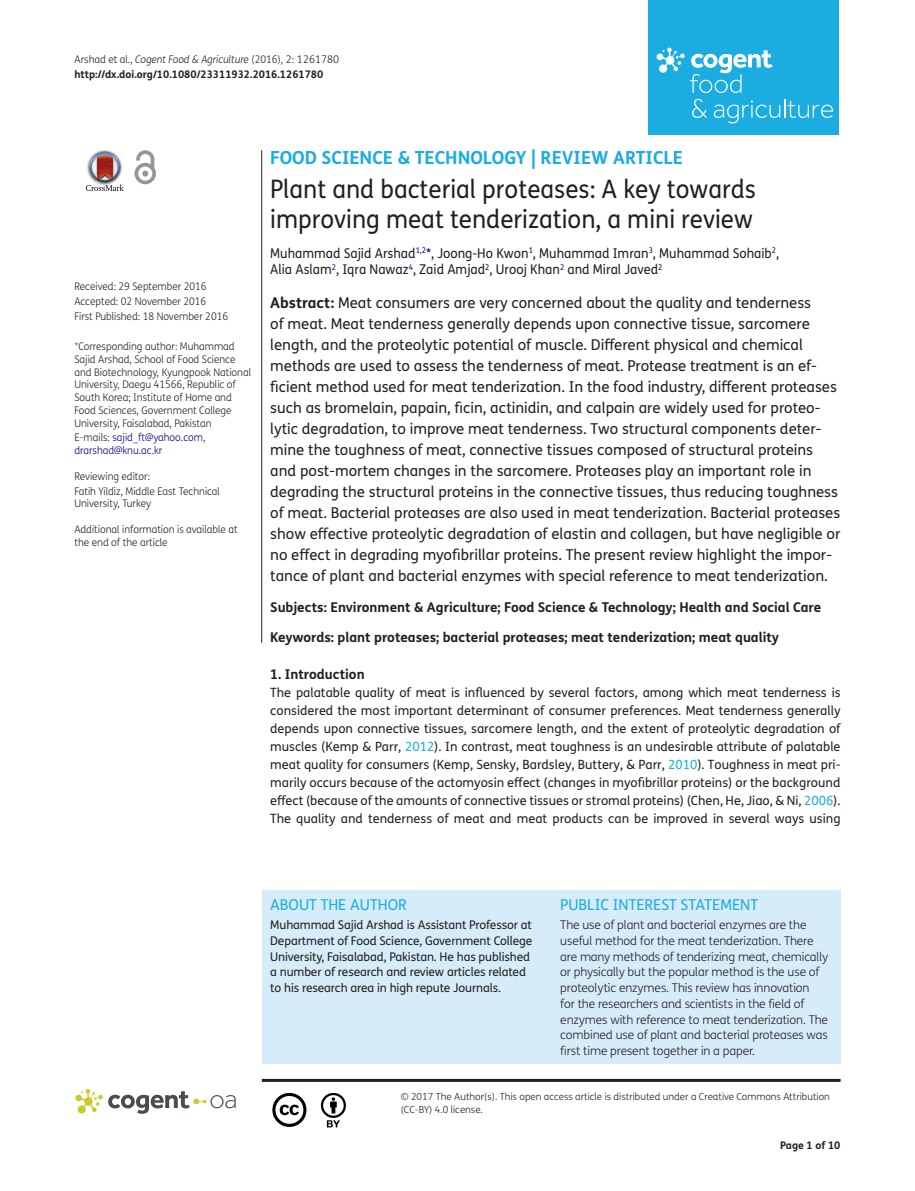
<style>
.page{position:relative;width:915px;height:1191px;background:#fff}
.page>*{position:absolute;margin:0;border:0;box-sizing:border-box;transform-origin:0 0}
.t1{font:25.5px/30px "FS Me Pro";color:#231f20;scale:.95 1}
.t2{font:700 18px "FS Me Pro";color:#1bace1}
.t3{font:15px/21px "FS Me Pro";color:#231f20}
.t4{font:15px "FS Me Pro";color:#1bace1}
.t5{font:700 13.5px "FS Me Pro";color:#231f20}
.t6{font:13.5px/16.5px "FS Me Pro";color:#231f20;scale:.95 1}
.t7{font:12.75px/18px "FS Me Pro";color:#231f20;text-align:justify}
.t8{font:300 12px/15.8px "FS Me Pro";letter-spacing:-.01em;color:#231f20}
.t9{font:12px/15.8px "FS Me Pro";letter-spacing:-.01em;color:#231f20}
.t10{font:300 10.5px/12.8px "FS Me Pro";color:#231f20;scale:.95 1}
.t11{font:700 10.5px/15px "FS Me Pro";color:#231f20}
.t12{font:300 10.5px/12.8px "FS Me Pro";color:#000080;scale:.95 1}
.t13{font:300 9.75px/12.8px "FS Me Pro";color:#231f20}
.s1{font-weight:300}
.s2{font-weight:300;font-style:italic}
.s3{color:#231f20}
.s4{color:#000080}
.s5{font-weight:700}
.s6{color:#1bace1}
</style>
<div class="page">
<div style="left:648px;top:0;width:190px;height:134px;background:#1bace1"></div>
<svg style="left:656px;top:48px;width:116px;height:45px"></svg>
<svg style="left:692px;top:99px;width:15px;height:19px"></svg>
<svg style="left:713px;top:99px;width:119px;height:24px"></svg>
<div style="left:261px;top:890px;width:579px;height:173px;background:#d6ecf9"></div>
<svg style="left:86px;top:151px;width:38px;height:40px"></svg>
<svg style="left:134px;top:150px;width:22px;height:34px"></svg>
<hr style="left:261px;top:150px;width:1px;height:493px;background:#231f20">
<hr style="left:262px;top:1078px;width:578px;height:3px;background:#231f20">
<svg style="left:75px;top:1089px;width:161px;height:24px"></svg>
<svg style="left:272px;top:1093px;width:34px;height:34px"></svg>
<svg style="left:321px;top:1093px;width:25px;height:34px"></svg>
<p class="t11" style="left:74px;top:51px;width:266px"><span class="s1">Arshad et al.,</span> <span class="s2">Cogent Food &amp; Agriculture</span> <span class="s1">(2016), 2: 1261780 </span>http://dx.doi.org/10.1080/23311932.2016.1261780</p>
<p class="t10" style="left:74px;top:279px;width:163px;line-height:14.9px">Received: 29 September 2016<br>Accepted: 02 November 2016<br>First Published: 18 November 2016</p>
<p class="t10" style="left:74px;top:340px;width:187px">*Corresponding author: Muhammad Sajid Arshad, School of Food Science and Biotechnology, Kyungpook National University, Daegu 41566, Republic of South Korea; Institute of Home and Food Sciences, Government College University, Faisalabad, Pakistan</p>
<p class="t12" style="left:74px;top:431px;width:139px"><span class="s3">E-mails:</span> sajid_ft@yahoo.com<span class="s3">, </span>drarshad@knu.ac.kr</p>
<p class="t10" style="left:74px;top:468px;width:155px;line-height:14.9px">Reviewing editor:<br>Fatih Yildiz, Middle East Technical</p>
<p class="t10" style="left:74px;top:497px;width:82px">University, Turkey</p>
<p class="t10" style="left:74px;top:522px;width:173px">Additional information is available at the end of the article</p>
<p class="t2" style="left:270px;top:143px;width:414px">FOOD SCIENCE &amp; TECHNOLOGY | REVIEW ARTICLE</p>
<h1 class="t1" style="left:270px;top:174px;width:512px">Plant and bacterial proteases: A key towards improving meat tenderization, a mini review</h1>
<p class="t6" style="left:270px;top:244px;width:537px">Muhammad Sajid Arshad<sup>1,2</sup><span class="s4">*</span>, Joong-Ho Kwon<sup>1</sup>, Muhammad Imran<sup>3</sup>, Muhammad Sohaib<sup>2</sup>,<br>Alia Aslam<sup>2</sup>, Iqra Nawaz<sup>4</sup>, Zaid Amjad<sup>2</sup>, Urooj Khan<sup>2</sup> and Miral Javed<sup>2</sup></p>
<p class="t3" style="left:270px;top:292px;width:571px"><span class="s5">Abstract:</span> Meat consumers are very concerned about the quality and tenderness<br>of meat. Meat tenderness generally depends upon connective tissue, sarcomere length, and the proteolytic potential of muscle. Different physical and chemical methods are used to assess the tenderness of meat. Protease treatment is an ef&shy;ficient method used for meat tenderization. In the food industry, different proteases such as bromelain, papain, ficin, actinidin, and calpain are widely used for proteo&shy;lytic degradation, to improve meat tenderness. Two structural components deter&shy;mine the toughness of meat, connective tissues composed of structural proteins and post-mortem changes in the sarcomere. Proteases play an important role in degrading the structural proteins in the connective tissues, thus reducing toughness of meat. Bacterial proteases are also used in meat tenderization. Bacterial proteases show effective proteolytic degradation of elastin and collagen, but have negligible or no effect in degrading myofibrillar proteins. The present review highlight the impor&shy;tance of plant and bacterial enzymes with special reference to meat tenderization.</p>
<p class="t5" style="left:270px;top:596px;width:552px">Subjects: Environment &amp; Agriculture; Food Science &amp; Technology; Health and Social Care</p>
<p class="t5" style="left:270px;top:627px;width:510px">Keywords: plant proteases; bacterial proteases; meat tenderization; meat quality</p>
<p class="t5" style="left:270px;top:663px;width:96px">1. Introduction</p>
<p class="t7" style="left:270px;top:683px;width:571px">The palatable quality of meat is influenced by several factors, among which meat tenderness is considered the most important determinant of consumer preferences. Meat tenderness generally depends upon connective tissues, sarcomere length, and the extent of proteolytic degradation of muscles (Kemp &amp; Parr, <span class="s6">2012</span>). In contrast, meat toughness is an undesirable attribute of palatable meat quality for consumers (Kemp, Sensky, Bardsley, Buttery, &amp; Parr, <span class="s6">2010</span>). Toughness in meat pri&shy;marily occurs because of the actomyosin effect (changes in myofibrillar proteins) or the background effect (because of the amounts of connective tissues or stromal proteins) (Chen, He, Jiao, &amp; Ni, <span class="s6">2006</span>).<br>The quality and tenderness of meat and meat products can be improved in several ways using</p>
<p class="t4" style="left:270px;top:894px;width:138px">ABOUT THE AUTHOR</p>
<p class="t9" style="left:270px;top:916px;width:263px">Muhammad Sajid Arshad is Assistant Professor at Department of Food Science, Government College University, Faisalabad, Pakistan. He has published a number of research and review articles related to his research area in high repute Journals.</p>
<p class="t4" style="left:560px;top:894px;width:199px">PUBLIC INTEREST STATEMENT</p>
<p class="t8" style="left:560px;top:916px;width:269px">The use of plant and bacterial enzymes are the useful method for the meat tenderization. There are many methods of tenderizing meat, chemically or physically but the popular method is the use of proteolytic enzymes. This review has innovation<br>for the researchers and scientists in the field of enzymes with reference to meat tenderization. The combined use of plant and bacterial proteases was first time present together in a paper.</p>
<p class="t13" style="left:400px;top:1090px;width:430px">© 2017 The Author(s). This open access article is distributed under a Creative Commons Attribution (CC-BY) 4.0 license.</p>
<p class="t11" style="left:780px;top:1137px;width:62px">Page 1 of 10</p>
</div>
